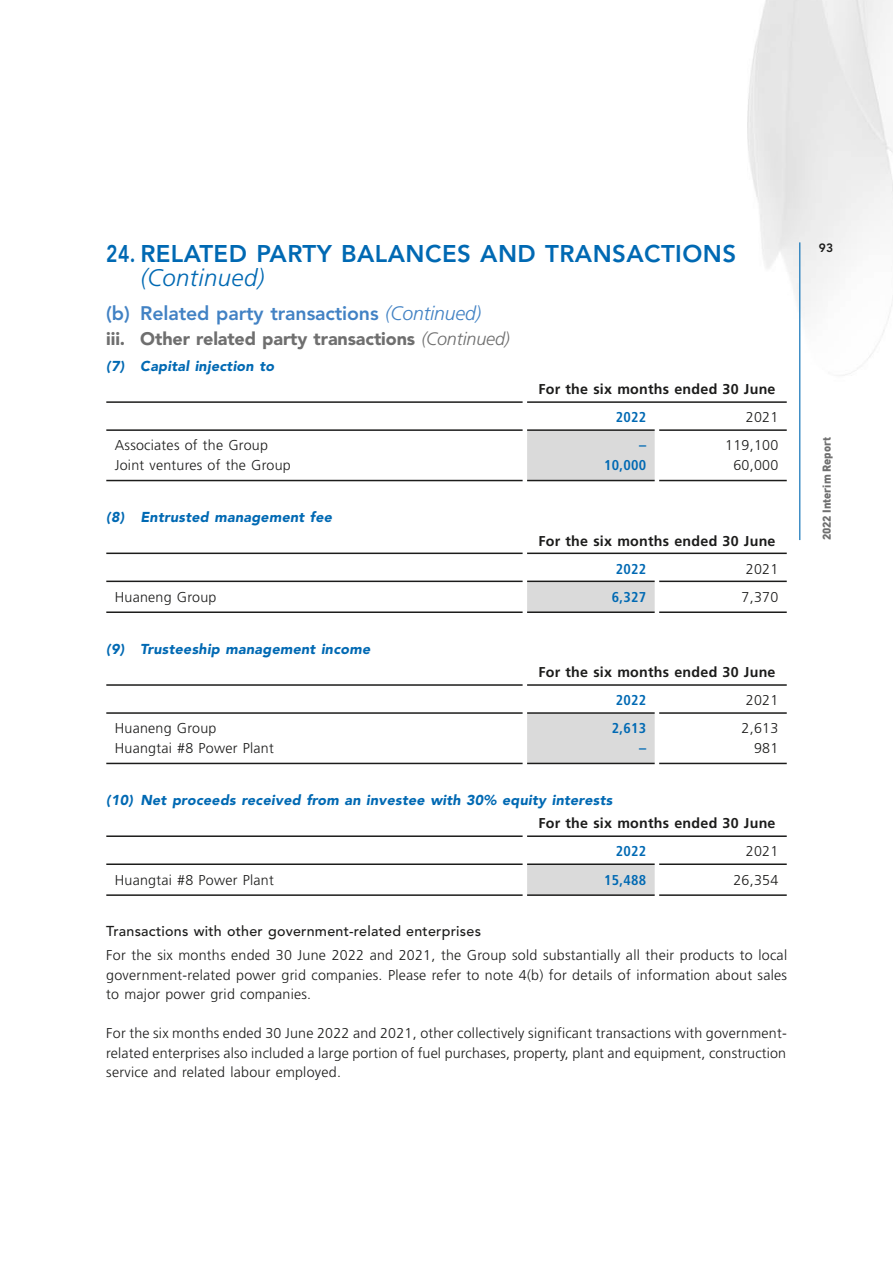
<style>
.page{position:relative;width:893px;height:1263px;background:#fff}
.page>*{position:absolute;margin:0;border:0;box-sizing:border-box;transform-origin:0 0}
.t1{font:800 24px "Avenir LT Std";letter-spacing:.02em;color:#0069b3;scale:.8 1}
.t2{font:italic 300 24px "Frutiger LT Std";letter-spacing:.015em;color:#0069b3}
.t3{font:800 19.5px "Avenir LT Std";letter-spacing:-.005em;color:#4282c4}
.t4{font:900 18px "Avenir LT Std";letter-spacing:-.005em;color:#6f6f6f}
.t5{font:300 14.25px/19.5px "Frutiger LT Std";letter-spacing:.015em;color:#1c1c1b;text-align:justify}
.t6{font:italic 900 14.25px "Avenir LT Std";letter-spacing:.02em;color:#0069b3}
.t7{font:700 14.25px "Frutiger LT Std";letter-spacing:.015em;color:#1c1c1b}
.t8{font:500 14.25px "Avenir LT Std";letter-spacing:.015em;color:#1c1c1b}
.t9{font:700 condensed 14.25px "Frutiger LT Std";letter-spacing:.015em;color:#0069b3}
.t10{font:800 12px "Avenir LT Std";color:#1c1c1b}
.t11{font:900 11.25px "DIN";letter-spacing:-.01em;color:#6f6f6f}
.s1{font-family:"Frutiger LT Std";font-weight:300;font-style:italic}
</style>
<div class="page">
<img style="left:106px;top:0;width:787px;height:765px">
<hr style="left:799px;top:242px;width:1px;height:298px;background:#0069b3">
<div style="left:527px;top:431px;width:128px;height:49px;background:#dadada"></div>
<hr style="left:106px;top:480px;width:417px;height:1px;background:#1c1c1b">
<hr style="left:527px;top:480px;width:128px;height:1px;background:#1c1c1b">
<hr style="left:659px;top:480px;width:128px;height:1px;background:#1c1c1b">
<hr style="left:106px;top:401px;width:417px;height:2px;background:#1c1c1b">
<hr style="left:527px;top:401px;width:260px;height:2px;background:#1c1c1b">
<hr style="left:106px;top:429px;width:417px;height:2px;background:#1c1c1b">
<hr style="left:527px;top:429px;width:128px;height:2px;background:#1c1c1b">
<hr style="left:659px;top:429px;width:128px;height:2px;background:#1c1c1b">
<div style="left:527px;top:582px;width:128px;height:29px;background:#dadada"></div>
<hr style="left:106px;top:611px;width:417px;height:2px;background:#1c1c1b">
<hr style="left:527px;top:611px;width:128px;height:2px;background:#1c1c1b">
<hr style="left:659px;top:611px;width:128px;height:2px;background:#1c1c1b">
<hr style="left:106px;top:552px;width:417px;height:2px;background:#1c1c1b">
<hr style="left:527px;top:552px;width:260px;height:2px;background:#1c1c1b">
<hr style="left:106px;top:581px;width:417px;height:1px;background:#1c1c1b">
<hr style="left:527px;top:581px;width:128px;height:1px;background:#1c1c1b">
<hr style="left:659px;top:581px;width:128px;height:1px;background:#1c1c1b">
<div style="left:527px;top:714px;width:128px;height:49px;background:#dadada"></div>
<hr style="left:106px;top:763px;width:417px;height:1px;background:#1c1c1b">
<hr style="left:527px;top:763px;width:128px;height:1px;background:#1c1c1b">
<hr style="left:659px;top:763px;width:128px;height:1px;background:#1c1c1b">
<hr style="left:106px;top:684px;width:417px;height:2px;background:#1c1c1b">
<hr style="left:527px;top:684px;width:260px;height:2px;background:#1c1c1b">
<hr style="left:106px;top:712px;width:417px;height:2px;background:#1c1c1b">
<hr style="left:527px;top:712px;width:128px;height:2px;background:#1c1c1b">
<hr style="left:659px;top:712px;width:128px;height:2px;background:#1c1c1b">
<div style="left:527px;top:865px;width:128px;height:29px;background:#dadada"></div>
<hr style="left:106px;top:894px;width:417px;height:2px;background:#1c1c1b">
<hr style="left:527px;top:894px;width:128px;height:2px;background:#1c1c1b">
<hr style="left:659px;top:894px;width:128px;height:2px;background:#1c1c1b">
<hr style="left:106px;top:835px;width:417px;height:2px;background:#1c1c1b">
<hr style="left:527px;top:835px;width:260px;height:2px;background:#1c1c1b">
<hr style="left:106px;top:863px;width:417px;height:2px;background:#1c1c1b">
<hr style="left:527px;top:863px;width:128px;height:2px;background:#1c1c1b">
<hr style="left:659px;top:863px;width:128px;height:2px;background:#1c1c1b">
<h1 class="t1" style="left:106px;top:240px;width:789px">24. RELATED PARTY BALANCES AND TRANSACTIONS</h1>
<h1 class="t2" style="left:140px;top:264px;width:126px">(Continued)</h1>
<h2 class="t3" style="left:106px;top:302px;width:376px">(b) Related party transactions <span class="s1">(Continued)</span></h2>
<p class="t4" style="left:106px;top:328px;width:405px">iii. Other related party transactions <span class="s1">(Continued)</span></p>
<p class="t6" style="left:106px;top:357px;width:169px">(7) Capital injection to</p>
<p class="t7" style="left:538px;top:381px;width:239px">For the six months ended 30 June</p>
<p class="t9" style="left:616px;top:409px;width:32px">2022</p>
<p class="t5" style="left:746px;top:408px;width:34px">2021</p>
<p class="t5" style="left:115px;top:436px;width:155px">Associates of the Group</p>
<p class="t9" style="left:639px;top:437px;width:9px">–</p>
<p class="t5" style="left:725px;top:436px;width:54px">119,100</p>
<p class="t5" style="left:115px;top:455px;width:177px">Joint ventures of the Group</p>
<p class="t9" style="left:604px;top:456px;width:43px">10,000</p>
<p class="t5" style="left:733px;top:455px;width:46px">60,000</p>
<p class="t6" style="left:106px;top:508px;width:227px">(8) Entrusted management fee</p>
<p class="t7" style="left:538px;top:532px;width:239px">For the six months ended 30 June</p>
<p class="t9" style="left:616px;top:560px;width:32px">2022</p>
<p class="t5" style="left:746px;top:559px;width:34px">2021</p>
<p class="t5" style="left:115px;top:587px;width:103px">Huaneng Group</p>
<p class="t9" style="left:612px;top:588px;width:36px">6,327</p>
<p class="t5" style="left:742px;top:587px;width:38px">7,370</p>
<p class="t6" style="left:106px;top:640px;width:265px">(9) Trusteeship management income</p>
<p class="t7" style="left:538px;top:664px;width:239px">For the six months ended 30 June</p>
<p class="t9" style="left:616px;top:692px;width:32px">2022</p>
<p class="t5" style="left:746px;top:691px;width:34px">2021</p>
<p class="t5" style="left:115px;top:719px;width:103px">Huaneng Group</p>
<p class="t9" style="left:612px;top:720px;width:36px">2,613</p>
<p class="t5" style="left:742px;top:719px;width:38px">2,613</p>
<p class="t5" style="left:115px;top:738px;width:160px">Huangtai #8 Power Plant</p>
<p class="t9" style="left:639px;top:739px;width:9px">–</p>
<p class="t5" style="left:754px;top:738px;width:26px">981</p>
<p class="t6" style="left:106px;top:791px;width:508px">(10) Net proceeds received from an investee with 30% equity interests</p>
<p class="t7" style="left:538px;top:815px;width:239px">For the six months ended 30 June</p>
<p class="t9" style="left:616px;top:843px;width:32px">2022</p>
<p class="t5" style="left:746px;top:842px;width:34px">2021</p>
<p class="t5" style="left:115px;top:870px;width:160px">Huangtai #8 Power Plant</p>
<p class="t9" style="left:604px;top:871px;width:43px">15,488</p>
<p class="t5" style="left:733px;top:870px;width:46px">26,354</p>
<p class="t8" style="left:106px;top:923px;width:376px">Transactions with other government-related enterprises</p>
<p class="t5" style="left:106px;top:946px;width:682px">For the six months ended 30 June 2022 and 2021, the Group sold substantially all their products to local government-related power grid companies. Please refer to note 4(b) for details of information about sales to major power grid companies.</p>
<p class="t5" style="left:106px;top:1024px;width:682px">For the six months ended 30 June 2022 and 2021, other collectively significant transactions with government&shy;related enterprises also included a large portion of fuel purchases, property, plant and equipment, construction service and related labour employed.</p>
<p class="t10" style="left:819px;top:241px;width:16px">93</p>
<p class="t11" style="left:819px;top:540px;width:105px;rotate:-90deg">2022 Interim Report</p>
</div>
